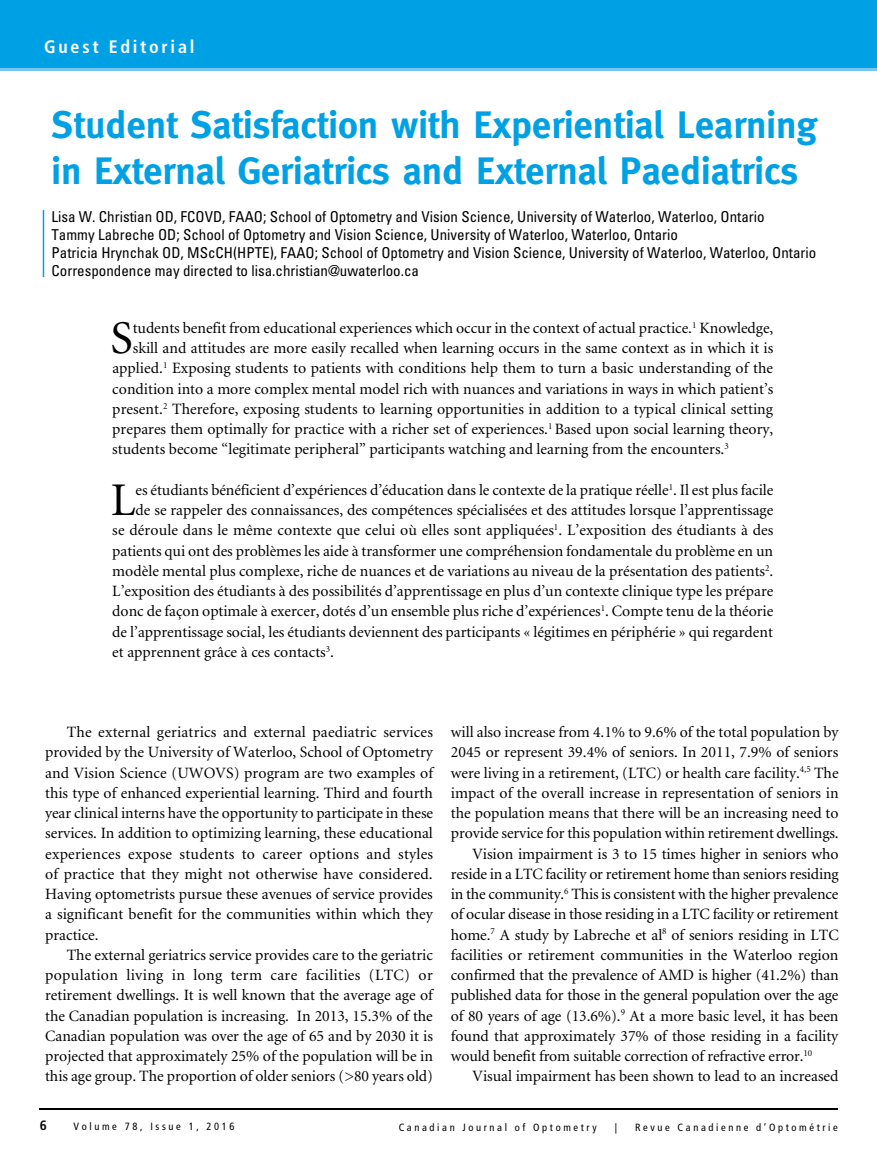
<style>
.page{position:relative;width:877px;height:1161px;background:#fff}
.page>*{position:absolute;margin:0;border:0;box-sizing:border-box;transform-origin:0 0}
.t1{font:46.95px "Minion";color:#000}
.t2{font:700 38.25px/45.9px "Meta";color:#00a1e4}
.t3{font:700 condensed 18px "Frutiger";letter-spacing:.15em;color:#fff}
.t4{font:15.75px/20.2px "Minion";color:#000;text-align:justify}
.t5{font:condensed 15px/18px "Univers";color:#000}
.t6{font:700 condensed 13.5px "Frutiger";color:#000}
.t7{font:condensed 10.5px "Frutiger";letter-spacing:.25em;color:#000}
</style>
<div class="page">
<hr style="left:40px;top:1108px;width:798px;height:2px;background:#000">
<div style="left:0;top:0;width:877px;height:68px;background:#00a1e4"></div>
<hr style="left:0;top:68px;width:877px;height:3px;background:#72c6ef">
<hr style="left:43px;top:210px;width:1px;height:67px;background:#00a1e4">
<p class="t3" style="left:44px;top:36px;width:152px">Guest Editorial</p>
<h2 class="t2" style="left:51px;top:101px;width:768px">Student Satisfaction with Experiential Learning in External Geriatrics and External Paediatrics</h2>
<p class="t5" style="left:51px;top:207px;width:766px">Lisa W. Christian OD, FCOVD, FAAO; School of Optometry and Vision Science, University of Waterloo, Waterloo, Ontario<br>Tammy Labreche OD; School of Optometry and Vision Science, University of Waterloo, Waterloo, Ontario<br>Patricia Hrynchak OD, MScCH(HPTE), FAAO; School of Optometry and Vision Science, University of Waterloo, Waterloo, Ontario Correspondence may directed to lisa.christian@uwaterloo.ca</p>
<h1 class="t1" style="left:110px;top:315px;width:24px">S</h1>
<p class="t4" style="left:133px;top:318px;width:642px">tudents benefit from educational experiences which occur in the context of actual practice.<sup>1</sup> Knowledge,</p>
<p class="t4" style="left:133px;top:338px;width:642px">skill and attitudes are more easily recalled when learning occurs in the same context as in which it is</p>
<p class="t4" style="left:112px;top:359px;width:662px">applied.<sup>1</sup> Exposing students to patients with conditions help them to turn a basic understanding of the</p>
<p class="t4" style="left:112px;top:379px;width:663px">condition into a more complex mental model rich with nuances and variations in ways in which patient’s</p>
<p class="t4" style="left:112px;top:399px;width:662px">present.<sup>2</sup> Therefore, exposing students to learning opportunities in addition to a typical clinical setting</p>
<p class="t4" style="left:112px;top:419px;width:663px">prepares them optimally for practice with a richer set of experiences.<sup>1</sup> Based upon social learning theory,</p>
<p class="t4" style="left:112px;top:440px;width:618px">students become “legitimate peripheral” participants watching and learning from the encounters.<sup>3</sup></p>
<h1 class="t1" style="left:111px;top:477px;width:26px">L</h1>
<p class="t4" style="left:136px;top:480px;width:639px">es étudiants bénéficient d’expériences d’éducation dans le contexte de la pratique réelle<sup>1</sup>. Il est plus facile</p>
<p class="t4" style="left:136px;top:500px;width:639px">de se rappeler des connaissances, des compétences spécialisées et des attitudes lorsque l’apprentissage</p>
<p class="t4" style="left:112px;top:521px;width:663px">se déroule dans le même contexte que celui où elles sont appliquées<sup>1</sup>. L’exposition des étudiants à des</p>
<p class="t4" style="left:112px;top:541px;width:662px">patients qui ont des problèmes les aide à transformer une compréhension fondamentale du problème en un</p>
<p class="t4" style="left:112px;top:561px;width:663px">modèle mental plus complexe, riche de nuances et de variations au niveau de la présentation des patients<sup>2</sup>.</p>
<p class="t4" style="left:112px;top:581px;width:663px">L’exposition des étudiants à des possibilités d’apprentissage en plus d’un contexte clinique type les prépare</p>
<p class="t4" style="left:112px;top:602px;width:663px">donc de façon optimale à exercer, dotés d’un ensemble plus riche d’expériences<sup>1</sup>. Compte tenu de la théorie</p>
<p class="t4" style="left:112px;top:622px;width:662px">de l’apprentissage social, les étudiants deviennent des participants « légitimes en périphérie » qui regardent</p>
<p class="t4" style="left:112px;top:642px;width:223px">et apprennent grâce à ces contacts<sup>3</sup>.</p>
<p class="t4" style="left:45px;top:722px;width:390px;text-indent:22px">The external geriatrics and external paediatric services provided by the University of Waterloo, School of Optometry and Vision Science (UWOVS) program are two examples of this type of enhanced experiential learning. Third and fourth year clinical interns have the opportunity to participate in these services. In addition to optimizing learning, these educational experiences expose students to career options and styles of practice that they might not otherwise have considered.<br>Having optometrists pursue these avenues of service provides a significant benefit for the communities within which they practice.</p>
<p class="t4" style="left:45px;top:945px;width:389px;text-indent:22px">The external geriatrics service provides care to the geriatric population living in long term care facilities (LTC) or retirement dwellings. It is well known that the average age of the Canadian population is increasing. In 2013, 15.3% of the Canadian population was over the age of 65 and by 2030 it is projected that approximately 25% of the population will be in this age group. The proportion of older seniors (&gt;80 years old)</p>
<p class="t4" style="left:451px;top:723px;width:389px">will also increase from 4.1% to 9.6% of the total population by</p>
<p class="t4" style="left:451px;top:743px;width:389px">2045 or represent 39.4% of seniors. In 2011, 7.9% of seniors</p>
<p class="t4" style="left:451px;top:763px;width:389px">were living in a retirement, (LTC) or health care facility.<sup>4,5</sup> The</p>
<p class="t4" style="left:451px;top:783px;width:389px">impact of the overall increase in representation of seniors in</p>
<p class="t4" style="left:451px;top:803px;width:389px">the population means that there will be an increasing need to</p>
<p class="t4" style="left:451px;top:824px;width:389px">provide service for this population within retirement dwellings.</p>
<p class="t4" style="left:472px;top:844px;width:368px">Vision impairment is 3 to 15 times higher in seniors who</p>
<p class="t4" style="left:451px;top:864px;width:389px">reside in a LTC facility or retirement home than seniors residing</p>
<p class="t4" style="left:451px;top:884px;width:389px">in the community.<sup>6</sup> This is consistent with the higher prevalence</p>
<p class="t4" style="left:451px;top:905px;width:389px">of ocular disease in those residing in a LTC facility or retirement</p>
<p class="t4" style="left:451px;top:925px;width:389px">home.<sup>7</sup> A study by Labreche et al<sup>8</sup> of seniors residing in LTC</p>
<p class="t4" style="left:451px;top:945px;width:389px">facilities or retirement communities in the Waterloo region</p>
<p class="t4" style="left:451px;top:965px;width:389px">confirmed that the prevalence of AMD is higher (41.2%) than</p>
<p class="t4" style="left:451px;top:986px;width:389px">published data for those in the general population over the age</p>
<p class="t4" style="left:451px;top:1006px;width:389px">of 80 years of age (13.6%).<sup>9</sup> At a more basic level, it has been</p>
<p class="t4" style="left:451px;top:1026px;width:389px">found that approximately 37% of those residing in a facility</p>
<p class="t4" style="left:451px;top:1046px;width:363px">would benefit from suitable correction of refractive error.<sup>10</sup></p>
<p class="t4" style="left:472px;top:1067px;width:368px">Visual impairment has been shown to lead to an increased</p>
<p class="t6" style="left:40px;top:1118px;width:9px">6</p>
<p class="t7" style="left:74px;top:1121px;width:163px">Volume 78, Issue 1, 2016</p>
<p class="t7" style="left:399px;top:1121px;width:199px">Canadian Journal of Optometry</p>
<p class="t7" style="left:615px;top:1121px;width:4px">|</p>
<p class="t7" style="left:635px;top:1121px;width:204px">Revue Canadienne d’Optométrie</p>
</div>
